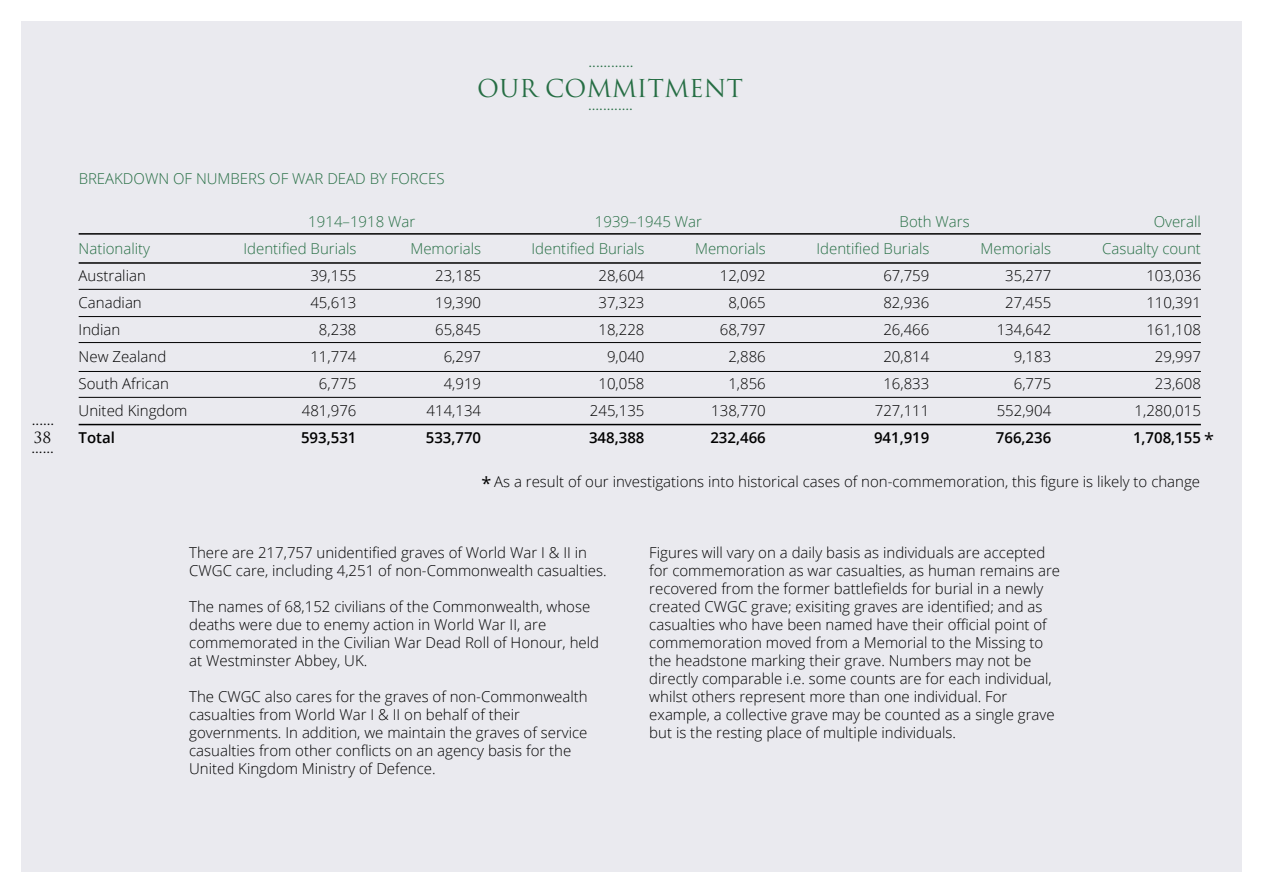
<style>
.page{position:relative;width:1263px;height:893px;background:#fff}
.page>*{position:absolute;margin:0;border:0;box-sizing:border-box;transform-origin:0 0}
.t1{font:24px "Trajan Pro 3";color:#266e44}
.t2{font:18px "Open Sans";color:#000}
.t3{font:300 15px/27px "Open Sans";color:#000;text-align:right}
.t4{font:300 15px "Open Sans";color:#266e44}
.t5{font:600 15px "Open Sans";color:#000}
.t6{font:15px "Trajan Pro 3";color:#266e44}
.t7{font:15px "Trajan Pro 3";color:#000}
.s1{font-weight:400;font-size:18px}
</style>
<div class="page">
<div style="left:21px;top:21px;width:1221px;height:851px;background:#eaeaef"></div>
<hr style="left:79px;top:233px;width:1122px;height:2px;background:#000">
<hr style="left:79px;top:262px;width:1122px;height:2px;background:#000">
<hr style="left:79px;top:289px;width:1122px;height:1px;background:#000">
<hr style="left:79px;top:316px;width:1122px;height:1px;background:#000">
<hr style="left:79px;top:342px;width:1122px;height:1px;background:#000">
<hr style="left:79px;top:371px;width:1122px;height:1px;background:#000">
<hr style="left:79px;top:397px;width:1122px;height:1px;background:#000">
<hr style="left:79px;top:424px;width:1122px;height:1px;background:#000">
<p class="t7" style="left:32px;top:410px;width:24px">......</p>
<p class="t7" style="left:34px;top:428px;width:19px">38</p>
<p class="t7" style="left:31px;top:438px;width:24px">......</p>
<p class="t6" style="left:588px;top:51px;width:46px">............</p>
<p class="t4" style="left:79px;top:168px;width:367px">BREAKDOWN OF NUMBERS OF WAR DEAD BY FORCES</p>
<p class="t4" style="left:308px;top:211px;width:109px">1914–1918 War</p>
<h1 class="t1" style="left:477px;top:72px;width:267px">OUR COMMITMENT</h1>
<p class="t6" style="left:588px;top:94px;width:46px">............</p>
<p class="t4" style="left:595px;top:211px;width:109px">1939–1945 War</p>
<p class="t4" style="left:899px;top:211px;width:72px">Both Wars</p>
<p class="t4" style="left:1154px;top:211px;width:49px">Overall</p>
<p class="t4" style="left:79px;top:238px;width:73px">Nationality</p>
<p class="t3" style="left:79px;top:261px;width:110px;text-align:left">Australian<br>Canadian<br>Indian<br>New Zealand<br>South African<br>United Kingdom</p>
<p class="t5" style="left:79px;top:427px;width:38px">Total</p>
<p class="t4" style="left:243px;top:238px;width:114px">Identified Burials</p>
<p class="t3" style="left:302px;top:261px;width:56px">39,155<br>45,613<br>8,238<br>11,774<br>6,775<br>481,976</p>
<p class="t5" style="left:301px;top:427px;width:57px">593,531</p>
<p class="t4" style="left:410px;top:238px;width:72px">Memorials</p>
<p class="t3" style="left:427px;top:261px;width:56px">23,185<br>19,390<br>65,845<br>6,297<br>4,919<br>414,134</p>
<p class="t5" style="left:426px;top:427px;width:57px">533,770</p>
<p class="t4" style="left:531px;top:238px;width:114px">Identified Burials</p>
<p class="t3" style="left:590px;top:261px;width:56px">28,604<br>37,323<br>18,228<br>9,040<br>10,058<br>245,135</p>
<p class="t5" style="left:589px;top:427px;width:57px">348,388</p>
<p class="t4" style="left:695px;top:238px;width:72px">Memorials</p>
<p class="t3" style="left:711px;top:261px;width:56px">12,092<br>8,065<br>68,797<br>2,886<br>1,856<br>138,770</p>
<p class="t5" style="left:710px;top:427px;width:57px">232,466</p>
<p class="t4" style="left:816px;top:238px;width:114px">Identified Burials</p>
<p class="t3" style="left:875px;top:261px;width:56px;text-align:center">67,759<br>82,936<br>26,466<br>20,814<br>16,833<br>727,111</p>
<p class="t5" style="left:874px;top:427px;width:57px">941,919</p>
<p class="t4" style="left:980px;top:238px;width:72px">Memorials</p>
<p class="t3" style="left:997px;top:261px;width:56px">35,277<br>27,455<br>134,642<br>9,183<br>6,775<br>552,904</p>
<p class="t5" style="left:996px;top:427px;width:57px">766,236</p>
<p class="t4" style="left:1102px;top:238px;width:100px">Casualty count</p>
<p class="t3" style="left:1134px;top:261px;width:68px">103,036<br>110,391<br>161,108<br>29,997<br>23,608<br>1,280,015</p>
<p class="t5" style="left:1133px;top:427px;width:69px">1,708,155</p>
<p class="t2" style="left:1204px;top:428px;width:11px">*</p>
<p class="t3" style="left:481px;top:468px;width:720px"><span class="s1">*</span> As a result of our investigations into historical cases of non-commemoration, this figure is likely to change</p>
<p class="t3" style="left:189px;top:543px;width:419px;line-height:18px;text-align:left">There are 217,757 unidentified graves of World War I &amp; II in<br>CWGC care, including 4,251 of non-Commonwealth casualties.</p>
<p class="t3" style="left:189px;top:597px;width:411px;line-height:18px;text-align:left">The names of 68,152 civilians of the Commonwealth, whose deaths were due to enemy action in World War II, are commemorated in the Civilian War Dead Roll of Honour, held at Westminster Abbey, UK.</p>
<p class="t3" style="left:189px;top:687px;width:400px;line-height:18px;text-align:left">The CWGC also cares for the graves of non-Commonwealth casualties from World War I &amp; II on behalf of their governments. In addition, we maintain the graves of service casualties from other conflicts on an agency basis for the United Kingdom Ministry of Defence.</p>
<p class="t3" style="left:649px;top:543px;width:412px;line-height:18px;text-align:left">Figures will vary on a daily basis as individuals are accepted for commemoration as war casualties, as human remains are recovered from the former battlefields for burial in a newly created CWGC grave; exisiting graves are identified; and as casualties who have been named have their official point of commemoration moved from a Memorial to the Missing to the headstone marking their grave. Numbers may not be directly comparable i.e. some counts are for each individual, whilst others represent more than one individual. For example, a collective grave may be counted as a single grave but is the resting place of multiple individuals.</p>
</div>
